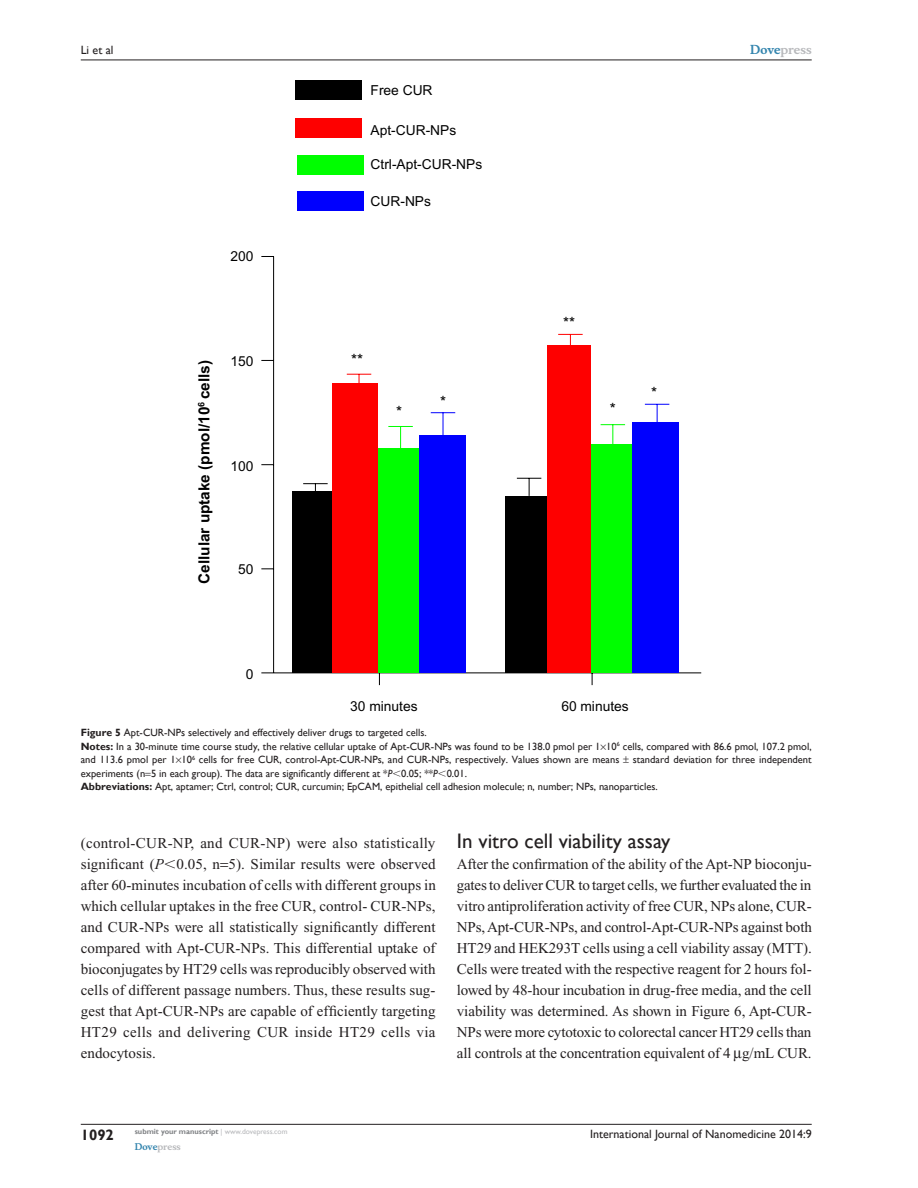
<style>
.page{position:relative;width:918px;height:1188px;background:#fff}
.page>*{position:absolute;margin:0;border:0;box-sizing:border-box;transform-origin:0 0}
.t1{font:21px "Gill Sans";color:#231f20}
.t2{font:700 15.3px "Arial";color:#000}
.t3{font:15.3px "Arial";color:#000}
.TxF{font:15px/21px "Times New Roman";letter-spacing:-.005em;color:#231f20;text-align:justify}
.Tx{font:15px/21px "Times New Roman";letter-spacing:.025em;color:#231f20;text-align:justify}
.t4{font:700 15px "Gill Sans";color:#231f20}
.t5{font:13.8px "Arial";color:#000}
.t6{font:12px "Gill Sans";color:#231f20}
.t7{font:700 12px "Musee";color:#b8b9bc}
.FC{font:10.5px/13.5px "Gill Sans";color:#231f20}
.t8{font:700 9px "Musee";color:#b8b9bc}
.t9{font:700 7.5px "Gill Sans";color:#808285}
.s1{color:#3485ae}
.s2{font-weight:700}
.s3{font-style:italic}
.s4{font-family:"Mathematical Pi One"}
.s5{font-weight:400;color:#b8b9bc}
</style>
<div class="page">
<hr style="left:81px;top:1124px;width:731px;height:1px;background:#231f20">
<hr style="left:81px;top:60px;width:731px;height:1px;background:#231f20">
<div style="left:295px;top:81px;width:67px;height:19px;background:#000"></div>
<div style="left:295px;top:118px;width:67px;height:19px;background:#fe0000"></div>
<div style="left:298px;top:156px;width:66px;height:19px;background:#00fe00"></div>
<div style="left:298px;top:191px;width:66px;height:19px;background:#0000fe"></div>
<hr style="left:273px;top:256px;width:1px;height:417px;background:#000">
<hr style="left:274px;top:673px;width:427px;height:1px;background:#000">
<svg style="left:261px;top:673px;width:13px;height:1px"></svg>
<svg style="left:261px;top:568px;width:12px;height:1px"></svg>
<svg style="left:261px;top:464px;width:12px;height:1px"></svg>
<svg style="left:261px;top:360px;width:12px;height:1px"></svg>
<svg style="left:261px;top:256px;width:12px;height:1px"></svg>
<div style="left:293px;top:492px;width:40px;height:181px;background:#000"></div>
<div style="left:333px;top:384px;width:45px;height:289px;background:#fe0000"></div>
<div style="left:378px;top:449px;width:42px;height:224px;background:#00fe00"></div>
<div style="left:420px;top:435px;width:46px;height:238px;background:#0000fe"></div>
<div style="left:505px;top:496px;width:42px;height:177px;background:#000"></div>
<div style="left:547px;top:346px;width:44px;height:327px;background:#fe0000"></div>
<div style="left:591px;top:445px;width:41px;height:228px;background:#00fe00"></div>
<div style="left:632px;top:422px;width:47px;height:251px;background:#0000fe"></div>
<svg style="left:303px;top:483px;width:25px;height:9px"></svg>
<svg style="left:347px;top:374px;width:24px;height:10px"></svg>
<svg style="left:388px;top:426px;width:25px;height:23px"></svg>
<svg style="left:431px;top:412px;width:24px;height:23px"></svg>
<svg style="left:517px;top:478px;width:24px;height:18px"></svg>
<svg style="left:558px;top:334px;width:25px;height:12px"></svg>
<svg style="left:601px;top:424px;width:24px;height:21px"></svg>
<svg style="left:645px;top:404px;width:24px;height:18px"></svg>
<p class="t6" style="left:81px;top:43px;width:34px">Li et al</p>
<p class="t5" style="left:230px;top:248px;width:24px">200</p>
<p class="t2" style="left:195px;top:584px;width:225px;rotate:-90deg">Cellular uptake (pmol/10<sup>6</sup> cells)</p>
<p class="t5" style="left:230px;top:354px;width:24px">150</p>
<p class="t5" style="left:230px;top:459px;width:24px">100</p>
<p class="t5" style="left:238px;top:562px;width:17px">50</p>
<p class="t5" style="left:246px;top:666px;width:9px">0</p>
<p class="t5" style="left:371px;top:82px;width:63px">Free CUR</p>
<p class="t5" style="left:371px;top:122px;width:87px">Apt-CUR-NPs</p>
<p class="t5" style="left:371px;top:157px;width:113px">Ctrl-Apt-CUR-NPs</p>
<p class="t5" style="left:371px;top:193px;width:62px">CUR-NPs</p>
<p class="t3" style="left:351px;top:351px;width:13px">**</p>
<p class="t3" style="left:396px;top:403px;width:7px">*</p>
<p class="t3" style="left:440px;top:393px;width:7px">*</p>
<p class="t3" style="left:563px;top:314px;width:13px">**</p>
<p class="t3" style="left:610px;top:400px;width:7px">*</p>
<p class="t3" style="left:651px;top:384px;width:7px">*</p>
<p class="t7" style="left:750px;top:43px;width:63px"><span class="s1">Dove</span>press</p>
<p class="t5" style="left:350px;top:698px;width:69px">30 minutes</p>
<p class="t5" style="left:561px;top:698px;width:69px">60 minutes</p>
<p class="FC" style="left:81px;top:726px;width:347px"><span class="s2">Figure 5</span> Apt-CUR-NPs selectively and effectively deliver drugs to targeted cells.</p>
<p class="FC" style="left:81px;top:739px;width:732px"><span class="s2">Notes:</span> In a 30-minute time course study, the relative cellular uptake of Apt-CUR-NPs was found to be 138.0 pmol per 1 10<sup>6</sup> cells, compared with 86.6 pmol, 107.2 pmol, and 113.6 pmol per 1 10<sup>6</sup> cells for free CUR, control-Apt-CUR-NPs, and CUR-NPs, respectively. Values shown are means</p>
<p class="FC" style="left:633px;top:753px;width:180px">standard deviation for three independent</p>
<p class="FC" style="left:81px;top:766px;width:388px">experiments (n 5 in each group). The data are significantly different at *<span class="s3">P</span><span class="s4">,</span>0.05; **<span class="s3">P</span><span class="s4">,</span>0.01.</p>
<p class="FC" style="left:81px;top:780px;width:578px"><span class="s2">Abbreviations:</span> Apt, aptamer; Ctrl, control; CUR, curcumin; EpCAM, epithelial cell adhesion molecule; n, number; NPs, nanoparticles.</p>
<p class="Tx" style="left:81px;top:832px;width:357px">(control-CUR-NP, and CUR-NP) were also statistically significant (<span class="s3">P</span><span class="s4">,</span>0.05, n 5). Similar results were observed after 60-minutes incubation of cells with different groups in which cellular uptakes in the free CUR, control- CUR-NPs, and CUR-NPs were all statistically significantly different compared with Apt-CUR-NPs. This differential uptake of bioconjugates by HT29 cells was reproducibly observed with cells of different passage numbers. Thus, these results sug&shy;gest that Apt-CUR-NPs are capable of efficiently targeting HT29 cells and delivering CUR inside HT29 cells via endocytosis.</p>
<h2 class="t1" style="left:457px;top:828px;width:215px">In vitro cell viability assay</h2>
<p class="TxF" style="left:457px;top:853px;width:357px">After the confirmation of the ability of the Apt-NP bioconju&shy;gates to deliver CUR to target cells, we further evaluated the in vitro antiproliferation activity of free CUR, NPs alone, CUR-NPs, Apt-CUR-NPs, and control-Apt-CUR-NPs against both HT29 and HEK293T cells using a cell viability assay (MTT).<br>Cells were treated with the respective reagent for 2 hours fol&shy;lowed by 48-hour incubation in drug-free media, and the cell viability was determined. As shown in Figure 6, Apt-CUR-NPs were more cytotoxic to colorectal cancer HT29 cells than all controls at the concentration equivalent of 4 g/mL CUR.</p>
<h3 class="t4" style="left:81px;top:1126px;width:35px">1092</h3>
<p class="t9" style="left:135px;top:1127px;width:154px">submit your manuscript <span class="s5">| www.dovepress.com</span></p>
<p class="t8" style="left:135px;top:1141px;width:48px"><span class="s1">Dove</span>press</p>
<p class="t6" style="left:590px;top:1127px;width:223px">International Journal of Nanomedicine 2014:9</p>
</div>
